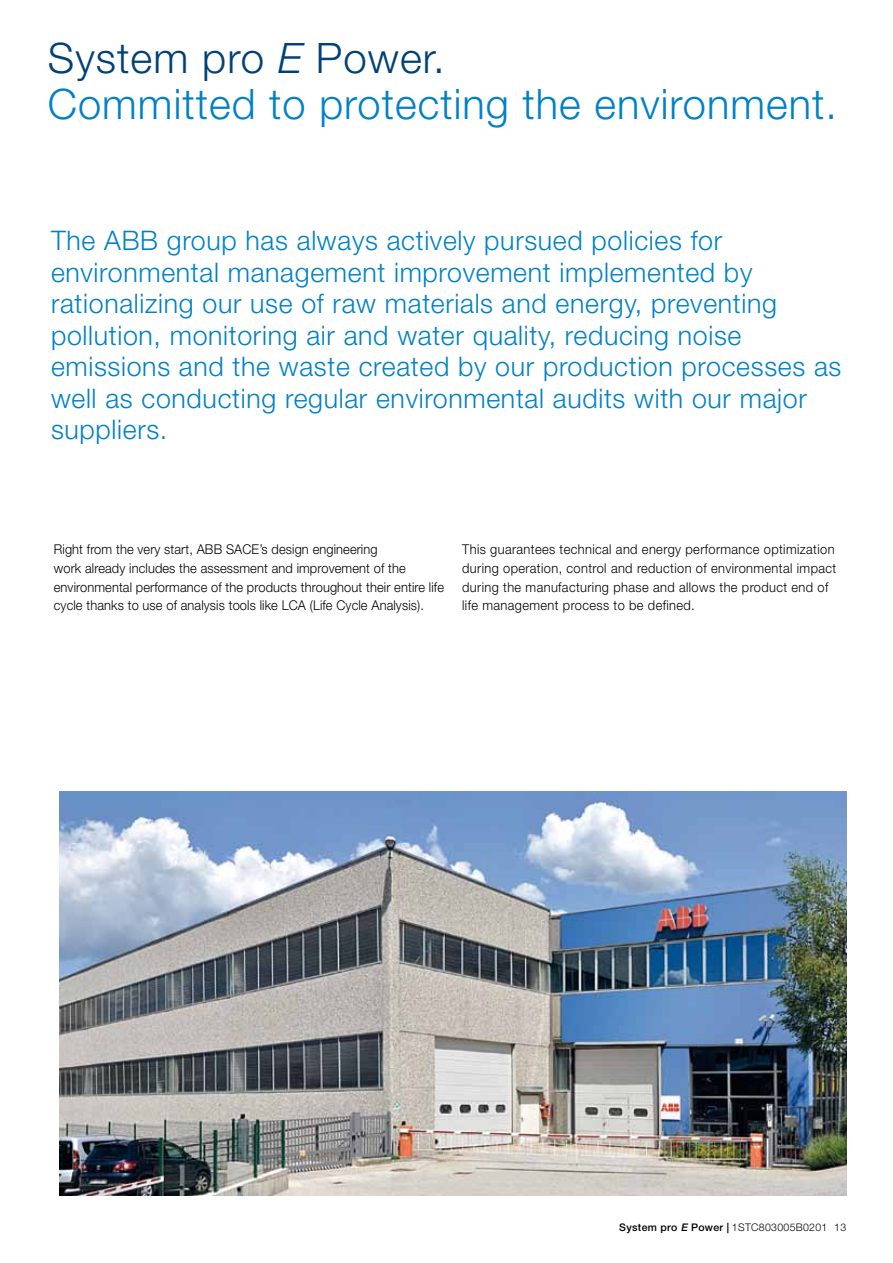
<style>
.page{position:relative;width:893px;height:1263px;background:#fff}
.page>*{position:absolute;margin:0;border:0;box-sizing:border-box;transform-origin:0 0}
.t1{font:300 42px/45.5px "Helvetica Neue LT";letter-spacing:.025em;color:#0081c7}
.t2{font:300 27px/31.5px "Helvetica Neue LT";letter-spacing:.025em;color:#0081c7}
.t3{font:300 13.5px/18.6px "Helvetica Neue LT";letter-spacing:.01em;color:#000;scale:.95 1}
.t4{font:300 13.5px/18.6px "Helvetica Neue LT";letter-spacing:.03em;color:#000;scale:.95 1}
.t5{font:300 10.5px "Helvetica Neue LT";letter-spacing:.03em;color:#000}
.s1{color:#004178}
.s2{font-style:italic;color:#004178}
.s3{font-weight:500}
.s4{font-weight:500;font-style:italic}
</style>
<div class="page">
<img style="left:59px;top:792px;width:787px;height:404px">
<h1 class="t1" style="left:48px;top:35px;width:791px"><span class="s1">System pro</span> <span class="s2">E</span> <span class="s1">Power.<br></span>Committed to protecting the environment.</h1>
<p class="t2" style="left:51px;top:224px;width:792px">The ABB group has always actively pursued policies for environmental management improvement implemented by rationalizing our use of raw materials and energy, preventing pollution, monitoring air and water quality, reducing noise emissions and the waste created by our production processes as well as conducting regular environmental audits with our major suppliers.</p>
<p class="t3" style="left:54px;top:540px;width:412px">Right from the very start, ABB SACE’s design engineering<br>work already includes the assessment and improvement of the environmental performance of the products throughout their entire life cycle thanks to use of analysis tools like LCA (Life Cycle Analysis).</p>
<p class="t4" style="left:462px;top:540px;width:395px">This guarantees technical and energy performance optimization during operation, control and reduction of environmental impact during the manufacturing phase and allows the product end of life management process to be defined.</p>
<p class="t5" style="left:619px;top:1221px;width:228px"><span class="s3">System pro</span> <span class="s4">E</span> <span class="s3">Power |</span> 1STC803005B0201 13</p>
</div>
